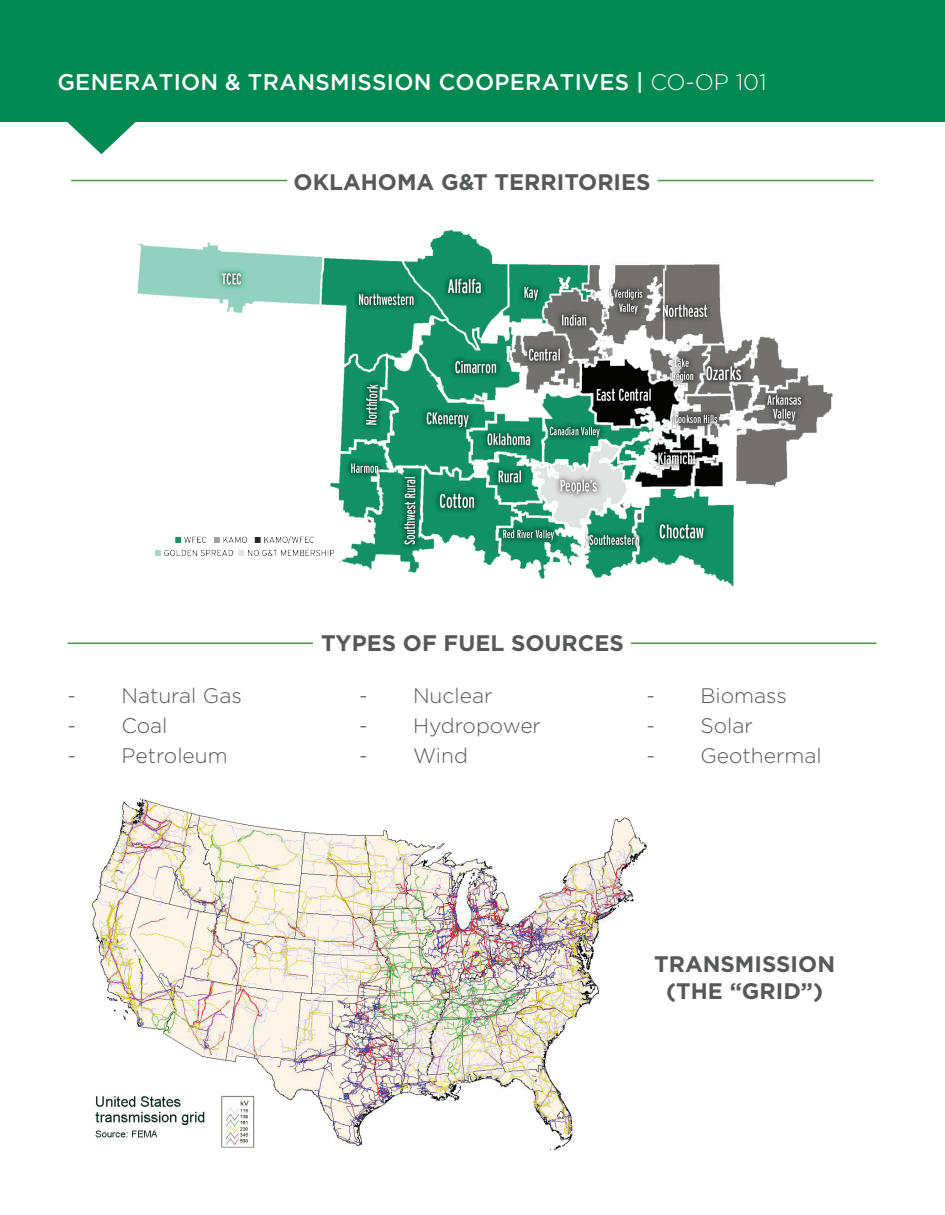
<style>
.page{position:relative;width:945px;height:1215px;background:#fff}
.page>*{position:absolute;margin:0;border:0;box-sizing:border-box;transform-origin:0 0}
.t1{font:700 22.5px/27px "Gotham";color:#57585a;text-align:center}
.t2{font:500 22.5px "Gotham";letter-spacing:.015em;color:#fff}
.t3{font:300 21px "Gotham";color:#57585a}
.s1{font-weight:300}
</style>
<div class="page">
<hr style="left:631px;top:643px;width:245px;height:1px;background:#499743">
<div style="left:0;top:0;width:932px;height:121px;background:#008a52"></div>
<svg style="left:67px;top:121px;width:69px;height:33px"></svg>
<img style="left:136px;top:230px;width:697px;height:357px">
<hr style="left:68px;top:643px;width:245px;height:1px;background:#499743">
<img style="left:91px;top:797px;width:557px;height:354px">
<hr style="left:658px;top:180px;width:216px;height:1px;background:#499743">
<hr style="left:71px;top:180px;width:216px;height:1px;background:#499743">
<div style="left:932px;top:0;width:13px;height:121px;background:#008a52"></div>
<p class="t2" style="left:57px;top:69px;width:711px">GENERATION &amp; TRANSMISSION COOPERATIVES | <span class="s1">CO-OP 101</span></p>
<p class="t1" style="left:294px;top:168px;width:359px">OKLAHOMA G&amp;T TERRITORIES</p>
<p class="t3" style="left:68px;top:685px;width:176px">- Natural Gas</p>
<p class="t3" style="left:68px;top:715px;width:102px">- Coal</p>
<p class="t3" style="left:68px;top:745px;width:162px">- Petroleum</p>
<p class="t1" style="left:321px;top:629px;width:304px">TYPES OF FUEL SOURCES</p>
<p class="t3" style="left:359px;top:685px;width:135px">- Nuclear</p>
<p class="t3" style="left:359px;top:715px;width:183px">- Hydropower</p>
<p class="t3" style="left:359px;top:745px;width:110px">- Wind</p>
<p class="t3" style="left:646px;top:685px;width:142px">- Biomass</p>
<p class="t3" style="left:646px;top:715px;width:108px">- Solar</p>
<p class="t3" style="left:646px;top:745px;width:177px">- Geothermal</p>
<p class="t1" style="left:654px;top:950px;width:182px">TRANSMISSION (THE “GRID”)</p>
</div>
